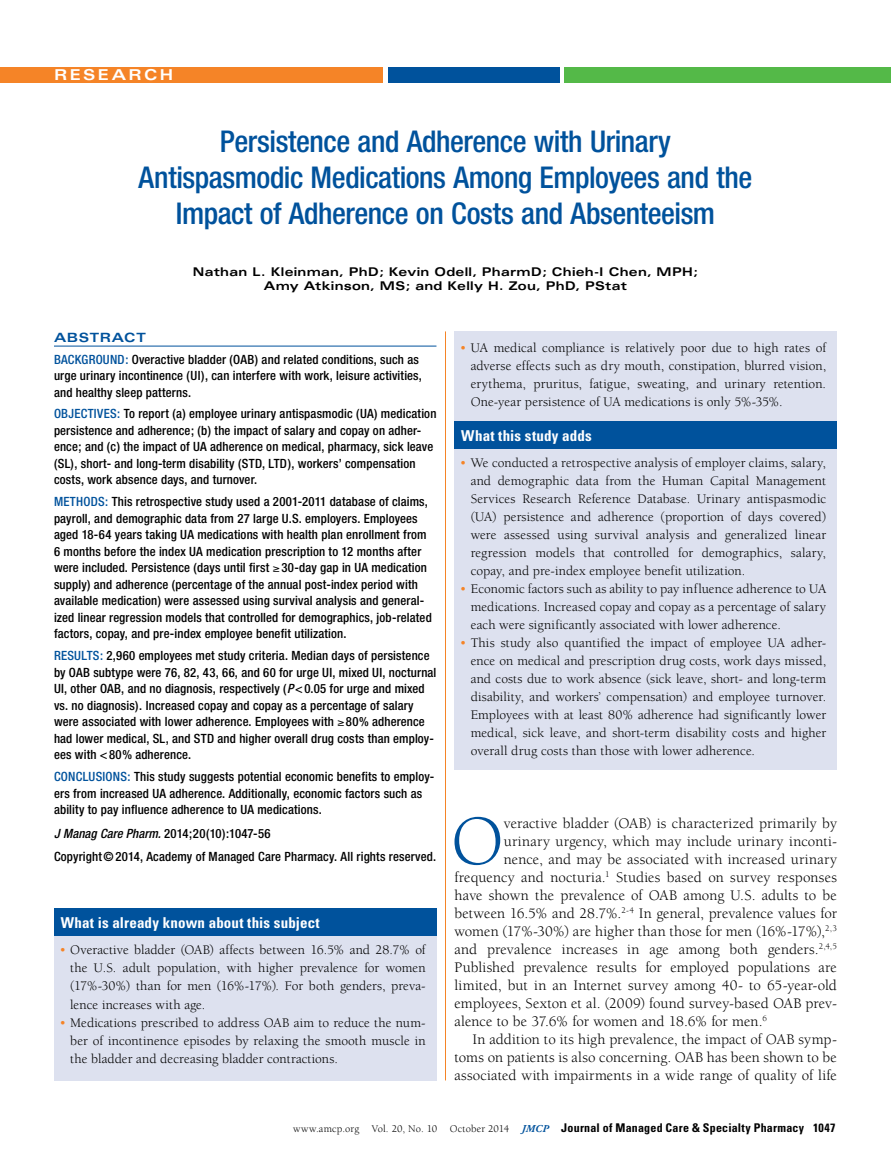
<style>
.page{position:relative;width:891px;height:1175px;background:#fff}
.page>*{position:absolute;margin:0;border:0;box-sizing:border-box;transform-origin:0 0}
.t1{font:71.7px "Berkeley Pro";color:#00529c}
.t2{font:500 condensed 30px/36px "Helvetica Neue";letter-spacing:-.015em;color:#00529c;text-align:center}
.t3{font:15px "Berkeley Pro";letter-spacing:.005em;color:#000}
.t4{font:700 condensed 15px "Univers";letter-spacing:.01em;color:#fff}
.t5{font:700 expanded 15px "Univers";letter-spacing:.16em;color:#fff}
.t6{font:13.5px/18px "Berkeley Pro";letter-spacing:.005em;color:#000;text-align:justify}
.t7{font:500 condensed 12.75px/16.5px "Helvetica Neue";letter-spacing:.01em;color:#000}
.t8{font:700 expanded 12.75px "Univers";letter-spacing:.045em;color:#00529c}
.t9{font:700 expanded 12px/13.5px "Univers";letter-spacing:.02em;color:#000;text-align:center}
.t10{font:700 condensed 12px "Univers";letter-spacing:.015em;color:#000}
.s1{color:#00529c}
.s2{font-style:italic}
.s3{color:#f58427}
.s4{font-family:"Berkeley Pro";font-weight:400;font-stretch:normal;font-size:10.5px}
.s5{font-family:"Adobe Garamond Pro";font-style:italic;font-stretch:normal;font-size:10.5px;color:#00529c}
</style>
<div class="page">
<hr style="left:54px;top:346px;width:382px;height:1px;background:#00529c">
<hr style="left:445px;top:331px;width:1px;height:749px;background:#f58427">
<div style="left:0;top:67px;width:383px;height:15px;background:#f58427"></div>
<div style="left:388px;top:67px;width:172px;height:15px;background:#00529c"></div>
<div style="left:565px;top:67px;width:326px;height:16px;background:#54b948"></div>
<div style="left:54px;top:925px;width:382px;height:155px;background:#dde1ef"></div>
<div style="left:54px;top:907px;width:382px;height:28px;background:#00529c"></div>
<div style="left:455px;top:331px;width:382px;height:175px;background:#dde1ef"></div>
<div style="left:455px;top:430px;width:382px;height:340px;background:#dde1ef"></div>
<div style="left:455px;top:421px;width:382px;height:27px;background:#00529c"></div>
<p class="t5" style="left:54px;top:66px;width:121px">RESEARCH</p>
<h2 class="t2" style="left:139px;top:123px;width:615px">Persistence and Adherence with Urinary<br>Antispasmodic Medications Among Employees and the<br>Impact of Adherence on Costs and Absenteeism</h2>
<p class="t9" style="left:193px;top:265px;width:507px">Nathan L. Kleinman, PhD; Kevin Odell, PharmD; Chieh-I Chen, MPH;<br>Amy Atkinson, MS; and Kelly H. Zou, PhD, PStat</p>
<p class="t8" style="left:54px;top:330px;width:93px">ABSTRACT</p>
<p class="t7" style="left:54px;top:350px;width:369px"><span class="s1">BACKGROUND:</span> Overactive bladder (OAB) and related conditions, such as urge urinary incontinence (UI), can interfere with work, leisure activities, and healthy sleep patterns.</p>
<p class="t7" style="left:54px;top:405px;width:384px"><span class="s1">OBJECTIVES:</span> To report (a) employee urinary antispasmodic (UA) medication persistence and adherence; (b) the impact of salary and copay on adher&shy;ence; and (c) the impact of UA adherence on medical, pharmacy, sick leave (SL), short- and long-term disability (STD, LTD), workers’ compensation costs, work absence days, and turnover.</p>
<p class="t7" style="left:54px;top:493px;width:379px"><span class="s1">METHODS:</span> This retrospective study used a 2001-2011 database of claims, payroll, and demographic data from 27 large U.S. employers. Employees aged 18-64 years taking UA medications with health plan enrollment from 6 months before the index UA medication prescription to 12 months after were included. Persistence (days until first ≥30-day gap in UA medication supply) and adherence (percentage of the annual post-index period with available medication) were assessed using survival analysis and general&shy;ized linear regression models that controlled for demographics, job-related factors, copay, and pre-index employee benefit utilization.</p>
<p class="t7" style="left:54px;top:647px;width:384px"><span class="s1">RESULTS:</span> 2,960 employees met study criteria. Median days of persistence by OAB subtype were 76, 82, 43, 66, and 60 for urge UI, mixed UI, nocturnal UI, other OAB, and no diagnosis, respectively (<span class="s2">P</span>&lt;0.05 for urge and mixed vs. no diagnosis). Increased copay and copay as a percentage of salary were associated with lower adherence. Employees with ≥80% adherence had lower medical, SL, and STD and higher overall drug costs than employ&shy;ees with &lt;80% adherence.</p>
<p class="t7" style="left:54px;top:768px;width:382px"><span class="s1">CONCLUSIONS:</span> This study suggests potential economic benefits to employ&shy;ers from increased UA adherence. Additionally, economic factors such as ability to pay influence adherence to UA medications.</p>
<p class="t7" style="left:54px;top:821px;width:384px;line-height:23.4px"><span class="s2">J Manag Care Pharm.</span> 2014;20(10):1047-56<br>Copyright©2014, Academy of Managed Care Pharmacy. All rights reserved.</p>
<p class="t4" style="left:61px;top:913px;width:261px">What is already known about this subject</p>
<p class="t6" style="left:70px;top:941px;width:357px;text-indent:-11px"><span class="s3">•</span> Overactive bladder (OAB) affects between 16.5% and 28.7% of the U.S. adult population, with higher prevalence for women (17%-30%) than for men (16%-17%). For both genders, preva&shy;lence increases with age.</p>
<p class="t6" style="left:70px;top:1013px;width:357px;text-indent:-11px"><span class="s3">•</span> Medications prescribed to address OAB aim to reduce the num&shy;ber of incontinence episodes by relaxing the smooth muscle in the bladder and decreasing bladder contractions.</p>
<p class="t6" style="left:471px;top:338px;width:357px;text-indent:-11px"><span class="s3">•</span> UA medical compliance is relatively poor due to high rates of adverse effects such as dry mouth, constipation, blurred vision, erythema, pruritus, fatigue, sweating, and urinary retention.<br>One-year persistence of UA medications is only 5%-35%.</p>
<p class="t4" style="left:461px;top:426px;width:132px">What this study adds</p>
<p class="t6" style="left:471px;top:453px;width:357px;text-indent:-11px"><span class="s3">•</span> We conducted a retrospective analysis of employer claims, salary, and demographic data from the Human Capital Management Services Research Reference Database. Urinary antispasmodic (UA) persistence and adherence (proportion of days covered) were assessed using survival analysis and generalized linear regression models that controlled for demographics, salary, copay, and pre-index employee benefit utilization.</p>
<p class="t6" style="left:471px;top:579px;width:357px;text-indent:-11px"><span class="s3">•</span> Economic factors such as ability to pay influence adherence to UA medications. Increased copay and copay as a percentage of salary each were significantly associated with lower adherence.</p>
<p class="t6" style="left:471px;top:633px;width:357px;text-indent:-11px"><span class="s3">•</span> This study also quantified the impact of employee UA adher&shy;ence on medical and prescription drug costs, work days missed, and costs due to work absence (sick leave, short- and long-term disability, and workers’ compensation) and employee turnover.<br>Employees with at least 80% adherence had significantly lower medical, sick leave, and short-term disability costs and higher overall drug costs than those with lower adherence.</p>
<h1 class="t1" style="left:451px;top:801px;width:55px">O</h1>
<p class="t3" style="left:504px;top:814px;width:335px">veractive bladder (OAB) is characterized primarily by</p>
<p class="t3" style="left:504px;top:832px;width:335px">urinary urgency, which may include urinary inconti-</p>
<p class="t3" style="left:504px;top:850px;width:335px">nence, and may be associated with increased urinary</p>
<p class="t3" style="left:455px;top:868px;width:384px">frequency and nocturia.<sup>1</sup> Studies based on survey responses</p>
<p class="t3" style="left:455px;top:886px;width:384px">have shown the prevalence of OAB among U.S. adults to be</p>
<p class="t3" style="left:455px;top:904px;width:384px">between 16.5% and 28.7%.<sup>2-4</sup> In general, prevalence values for</p>
<p class="t3" style="left:455px;top:922px;width:384px">women (17%-30%) are higher than those for men (16%-17%),<sup>2,3</sup></p>
<p class="t3" style="left:455px;top:940px;width:384px">and prevalence increases in age among both genders.<sup>2,4,5</sup></p>
<p class="t3" style="left:455px;top:958px;width:384px">Published prevalence results for employed populations are</p>
<p class="t3" style="left:455px;top:976px;width:384px">limited, but in an Internet survey among 40- to 65-year-old</p>
<p class="t3" style="left:455px;top:994px;width:384px">employees, Sexton et al. (2009) found survey-based OAB prev-</p>
<p class="t3" style="left:455px;top:1012px;width:314px">alence to be 37.6% for women and 18.6% for men.<sup>6</sup></p>
<p class="t3" style="left:473px;top:1030px;width:366px">In addition to its high prevalence, the impact of OAB symp-</p>
<p class="t3" style="left:455px;top:1048px;width:384px">toms on patients is also concerning. OAB has been shown to be</p>
<p class="t3" style="left:455px;top:1066px;width:384px">associated with impairments in a wide range of quality of life</p>
<p class="t10" style="left:293px;top:1120px;width:544px"><span class="s4">www.amcp.org Vol. 20, No. 10 October 2014</span> <span class="s5">JMCP</span> Journal of Managed Care &amp; Specialty Pharmacy 1047</p>
</div>
